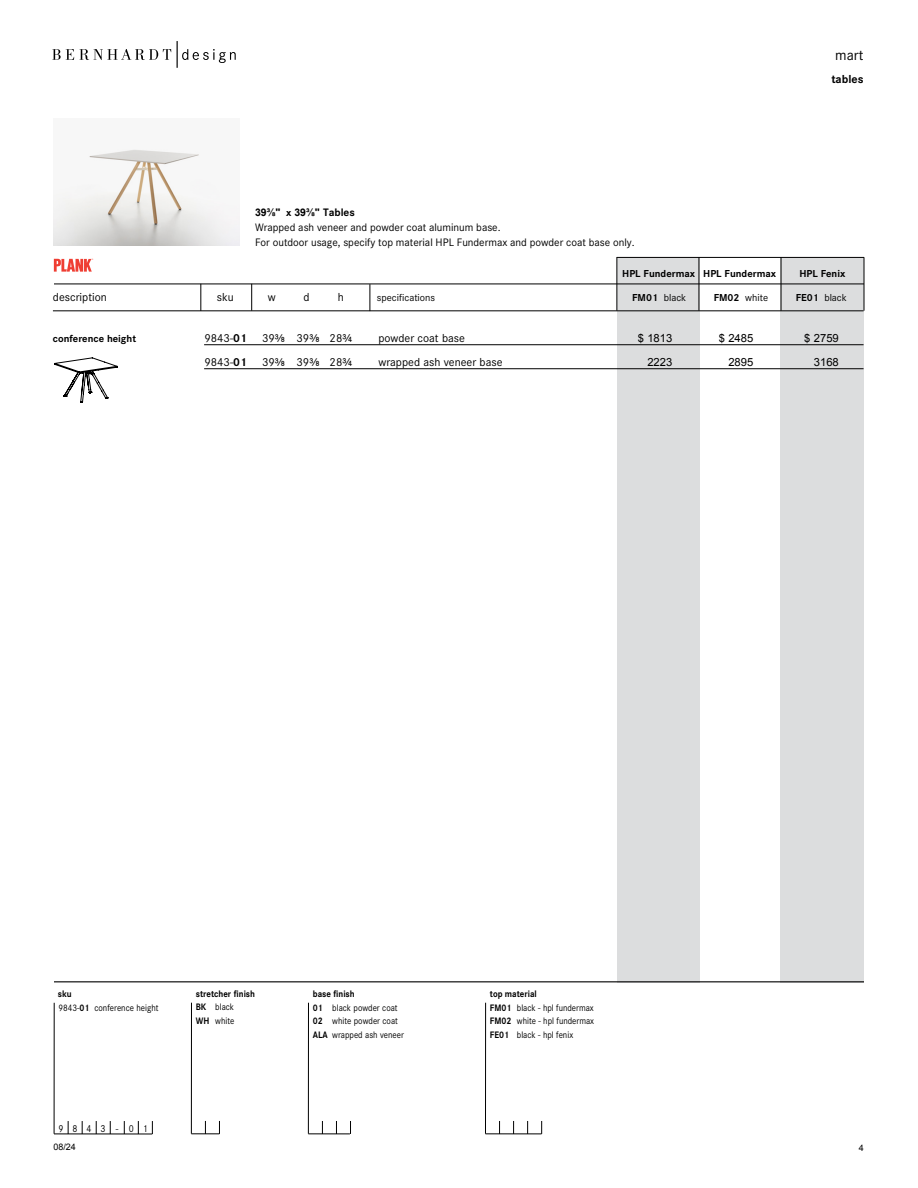
<style>
.page{position:relative;width:918px;height:1188px;background:#fff}
.page>*{position:absolute;margin:0;border:0;box-sizing:border-box;transform-origin:0 0}
.t1{font:15px "Corporate S Open Bernhardt";color:#000}
.t2{font:12px "Corporate S Open Bernhardt";color:#000}
.t3{font:12px "Corporate S Open Bold";color:#000}
.t4{font:11.25px/15px "Corporate S Open Bernhardt";color:#000}
.t5{font:11.25px "Arial";color:#000}
.t6{font:10.5px "Corporate S Open Bold";color:#000}
.t7{font:10.5px "Corporate S Open Bernhardt";color:#000}
.t8{font:700 10.5px "Arial";color:#000}
.t9{font:10.5px "Corporate S Open Bernhardt";color:#000;scale:.9 1}
.t10{font:9.75px/13.5px "Corporate S Open Bernhardt";color:#000;scale:.9 1}
.t11{font:9.75px "Corporate S Open Bold";color:#000;scale:.9 1}
.t12{font:9px "Arial";color:#000}
.t13{font:1.95px "Helvetica";color:#ef3e33}
.s1{font-family:"Corporate S Open Bold";font-weight:400}
.s2{font-family:"Corporate S Open Bold";font-weight:400;font-size:11.25px}
.s3{font-family:"Corporate S Open Bold"}
</style>
<div class="page">
<div style="left:618px;top:257px;width:82px;height:726px;background:#dcddde"></div>
<svg style="left:52px;top:41px;width:184px;height:27px"></svg>
<svg style="left:201px;top:285px;width:1px;height:26px"></svg>
<svg style="left:251px;top:285px;width:1px;height:26px"></svg>
<div style="left:780px;top:257px;width:84px;height:726px;background:#dcddde"></div>
<hr style="left:54px;top:284px;width:810px;height:1px;background:#000">
<hr style="left:617px;top:257px;width:247px;height:1px;background:#000">
<img style="left:53px;top:149px;width:187px;height:96px">
<hr style="left:617px;top:257px;width:1px;height:54px;background:#000">
<hr style="left:699px;top:257px;width:1px;height:54px;background:#000">
<hr style="left:781px;top:257px;width:1px;height:54px;background:#000">
<hr style="left:864px;top:257px;width:1px;height:54px;background:#000">
<svg style="left:370px;top:284px;width:1px;height:27px"></svg>
<hr style="left:53px;top:311px;width:811px;height:1px;background:#000">
<hr style="left:204px;top:344px;width:660px;height:1px;background:#000">
<hr style="left:204px;top:368px;width:660px;height:1px;background:#000">
<hr style="left:54px;top:1134px;width:98px;height:1px;background:#000">
<hr style="left:54px;top:981px;width:810px;height:1px;background:#000">
<hr style="left:54px;top:1003px;width:1px;height:131px;background:#000">
<svg style="left:68px;top:1121px;width:1px;height:13px"></svg>
<svg style="left:82px;top:1121px;width:1px;height:13px"></svg>
<svg style="left:96px;top:1121px;width:1px;height:13px"></svg>
<svg style="left:110px;top:1121px;width:1px;height:13px"></svg>
<svg style="left:124px;top:1121px;width:1px;height:13px"></svg>
<svg style="left:138px;top:1121px;width:1px;height:13px"></svg>
<svg style="left:152px;top:1121px;width:1px;height:13px"></svg>
<hr style="left:191px;top:1003px;width:1px;height:131px;background:#000">
<svg style="left:191px;top:1121px;width:29px;height:14px"></svg>
<hr style="left:308px;top:1134px;width:42px;height:1px;background:#000">
<hr style="left:308px;top:1003px;width:1px;height:131px;background:#000">
<svg style="left:322px;top:1121px;width:1px;height:13px"></svg>
<svg style="left:336px;top:1121px;width:1px;height:13px"></svg>
<svg style="left:350px;top:1121px;width:1px;height:13px"></svg>
<hr style="left:485px;top:1134px;width:57px;height:1px;background:#000">
<hr style="left:485px;top:1003px;width:1px;height:131px;background:#000">
<svg style="left:499px;top:1121px;width:1px;height:13px"></svg>
<svg style="left:513px;top:1121px;width:1px;height:13px"></svg>
<svg style="left:527px;top:1121px;width:1px;height:13px"></svg>
<svg style="left:541px;top:1121px;width:1px;height:13px"></svg>
<svg style="left:54px;top:357px;width:64px;height:46px"></svg>
<svg style="left:54px;top:259px;width:38px;height:13px"></svg>
<p class="t13" style="left:92px;top:258px;width:3px">®</p>
<h1 class="t1" style="left:835px;top:47px;width:30px">mart</h1>
<p class="t3" style="left:831px;top:72px;width:34px">tables</p>
<p class="t8" style="left:255px;top:206px;width:101px">39⅜" <span class="s1">x</span> 39⅜" <span class="s2">Tables</span></p>
<p class="t4" style="left:255px;top:220px;width:381px">Wrapped ash veneer and powder coat aluminum base.<br>For outdoor usage, specify top material HPL Fundermax and powder coat base only.</p>
<p class="t6" style="left:622px;top:267px;width:74px">HPL Fundermax</p>
<p class="t6" style="left:703px;top:267px;width:74px">HPL Fundermax</p>
<p class="t6" style="left:799px;top:267px;width:47px">HPL Fenix</p>
<p class="t2" style="left:53px;top:291px;width:55px">description</p>
<p class="t2" style="left:217px;top:291px;width:18px">sku</p>
<p class="t2" style="left:268px;top:291px;width:9px">w</p>
<p class="t2" style="left:303px;top:291px;width:8px">d</p>
<p class="t2" style="left:338px;top:291px;width:8px">h</p>
<p class="t7" style="left:377px;top:292px;width:60px">specifications</p>
<p class="t7" style="left:796px;top:292px;width:53px"><span class="s3">FE01</span> black</p>
<p class="t6" style="left:53px;top:333px;width:85px">conference height</p>
<p class="t2" style="left:204px;top:332px;width:44px">9843-<span class="s3">01</span></p>
<p class="t2" style="left:262px;top:332px;width:92px">39Ω 39Ω 28π</p>
<p class="t2" style="left:378px;top:332px;width:88px">powder coat base</p>
<p class="t5" style="left:638px;top:331px;width:36px">$ 1813</p>
<p class="t5" style="left:719px;top:331px;width:36px">$ 2485</p>
<p class="t5" style="left:804px;top:331px;width:36px">$ 2759</p>
<p class="t2" style="left:204px;top:356px;width:44px">9843-<span class="s3">01</span></p>
<p class="t2" style="left:262px;top:356px;width:92px">39Ω 39Ω 28π</p>
<p class="t2" style="left:378px;top:356px;width:126px">wrapped ash veneer base</p>
<p class="t5" style="left:647px;top:355px;width:27px">2223</p>
<p class="t5" style="left:728px;top:355px;width:27px">2895</p>
<p class="t5" style="left:814px;top:355px;width:27px">3168</p>
<p class="t7" style="left:632px;top:292px;width:56px"><span class="s3">FM01</span> black</p>
<p class="t7" style="left:714px;top:292px;width:56px"><span class="s3">FM02</span> white</p>
<p class="t11" style="left:58px;top:988px;width:17px">sku</p>
<p class="t11" style="left:196px;top:988px;width:67px">stretcher finish</p>
<p class="t11" style="left:313px;top:988px;width:48px">base finish</p>
<p class="t11" style="left:490px;top:988px;width:54px">top material</p>
<p class="t10" style="left:58px;top:1001px;width:113px">9843-<span class="s3">01</span> conference height</p>
<p class="t10" style="left:196px;top:1001px;width:44px"><span class="s3">BK</span> black<br><span class="s3">WH</span> white</p>
<p class="t10" style="left:313px;top:1001px;width:103px"><span class="s3">01</span> black powder coat<br><span class="s3">02</span> white powder coat<br><span class="s3">ALA</span> wrapped ash veneer</p>
<p class="t10" style="left:490px;top:1001px;width:117px;text-align:justify"><span class="s3">FM01</span> black - hpl fundermax <span class="s3">FM02</span> white - hpl fundermax <span class="s3">FE01</span> black - hpl fenix</p>
<p class="t9" style="left:59px;top:1123px;width:101px">9843 - 01</p>
<p class="t12" style="left:53px;top:1141px;width:24px">08/24</p>
<p class="t12" style="left:859px;top:1142px;width:7px">4</p>
</div>
